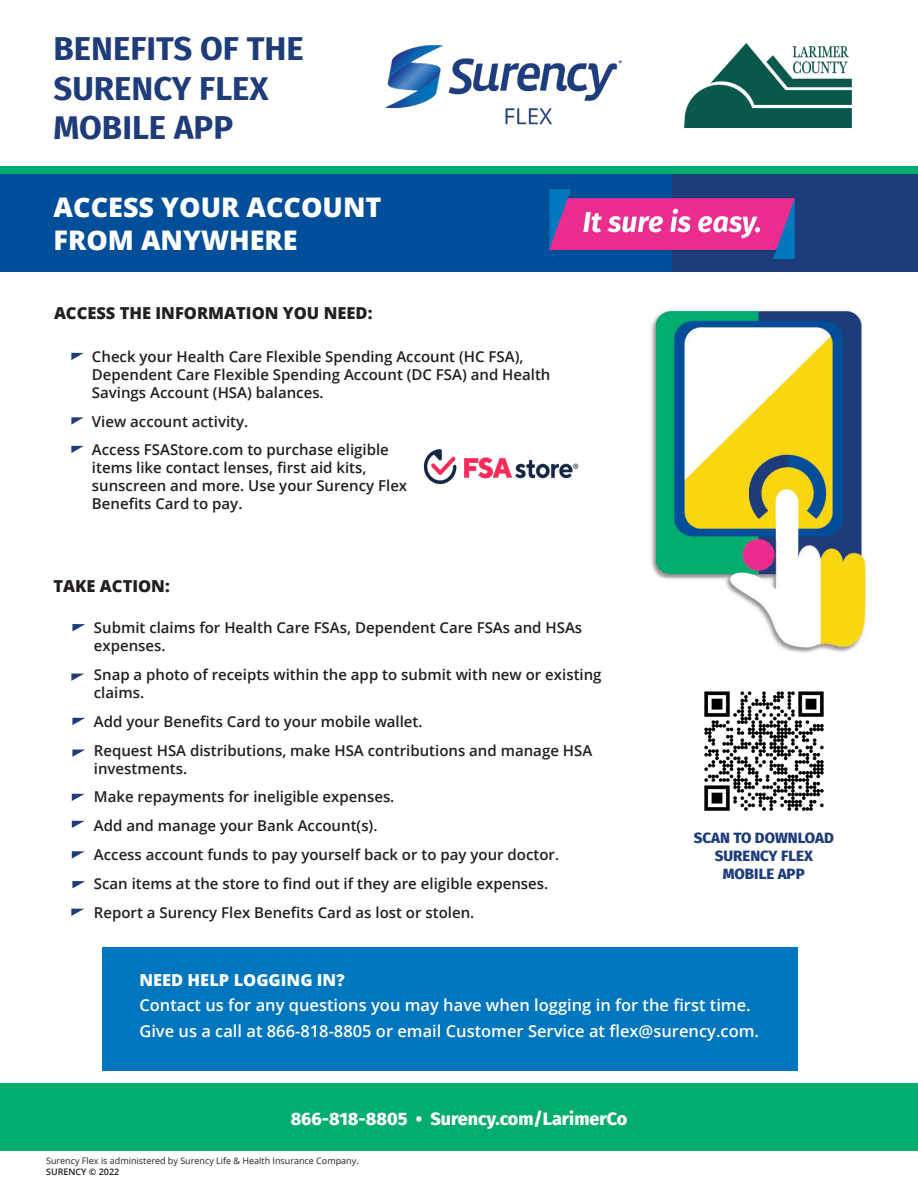
<style>
.page{position:relative;width:918px;height:1188px;background:#fff}
.page>*{position:absolute;margin:0;border:0;box-sizing:border-box;transform-origin:0 0}
.t1{font:700 33px "Fira Sans";color:#1e3c7a}
.t2{font:800 27px/32.4px "Open Sans";color:#fff}
.t3{font:800 18px "Fira Sans";color:#fff}
.t4{font:600 16.5px/25.5px "Open Sans";color:#fff}
.t5{font:800 16.5px "Open Sans";color:#231f20}
.t6{font:800 16.5px "Open Sans";color:#fff}
.t7{font:600 15px/18px "Open Sans";color:#231f20}
.t8{font:800 15px "Fira Sans";color:#1d3c7a}
.t9{font:9px "Open Sans";color:#231f20}
.t10{font:600 9px "Open Sans";color:#231f20}
</style>
<div class="page">
<div style="left:0;top:166px;width:918px;height:9px;background:#02ad6e"></div>
<div style="left:0;top:175px;width:743px;height:97px;background:#014e9a"></div>
<div style="left:673px;top:175px;width:245px;height:97px;background:#1e3c7a"></div>
<img style="left:385px;top:45px;width:237px;height:80px">
<img style="left:549px;top:184px;width:246px;height:82px">
<img style="left:651px;top:311px;width:215px;height:342px">
<svg style="left:71px;top:353px;width:13px;height:7px"></svg>
<svg style="left:71px;top:417px;width:13px;height:8px"></svg>
<svg style="left:71px;top:446px;width:13px;height:7px"></svg>
<div style="left:0;top:1084px;width:918px;height:67px;background:#02ad6e"></div>
<div style="left:102px;top:947px;width:696px;height:123px;background:#0076be"></div>
<img style="left:423px;top:449px;width:156px;height:36px">
<svg style="left:72px;top:851px;width:13px;height:8px"></svg>
<svg style="left:72px;top:624px;width:13px;height:7px"></svg>
<svg style="left:72px;top:718px;width:13px;height:7px"></svg>
<svg style="left:71px;top:674px;width:13px;height:7px"></svg>
<svg style="left:72px;top:794px;width:12px;height:7px"></svg>
<svg style="left:72px;top:821px;width:12px;height:7px"></svg>
<svg style="left:72px;top:749px;width:13px;height:8px"></svg>
<svg style="left:72px;top:881px;width:13px;height:7px"></svg>
<svg style="left:71px;top:909px;width:13px;height:7px"></svg>
<img style="left:704px;top:691px;width:120px;height:120px">
<img style="left:685px;top:43px;width:166px;height:85px">
<p class="t1" style="left:54px;top:21px;width:252px">BENEFITS OF THE</p>
<p class="t1" style="left:54px;top:60px;width:217px">SURENCY FLEX</p>
<p class="t1" style="left:54px;top:100px;width:181px">MOBILE APP</p>
<p class="t2" style="left:54px;top:190px;width:329px">ACCESS YOUR ACCOUNT<br>FROM ANYWHERE</p>
<p class="t5" style="left:54px;top:300px;width:320px">ACCESS THE INFORMATION YOU NEED:</p>
<p class="t7" style="left:92px;top:347px;width:460px">Check your Health Care Flexible Spending Account (HC FSA),<br>Dependent Care Flexible Spending Account (DC FSA) and Health<br>Savings Account (HSA) balances.</p>
<p class="t7" style="left:92px;top:412px;width:158px">View account activity.</p>
<p class="t7" style="left:92px;top:441px;width:317px">Access FSAStore.com to purchase eligible items like contact lenses, first aid kits, sunscreen and more. Use your Surency Flex Benefits Card to pay.</p>
<p class="t5" style="left:54px;top:574px;width:118px">TAKE ACTION:</p>
<p class="t7" style="left:94px;top:618px;width:490px">Submit claims for Health Care FSAs, Dependent Care FSAs and HSAs expenses.</p>
<p class="t7" style="left:94px;top:665px;width:509px">Snap a photo of receipts within the app to submit with new or existing claims.</p>
<p class="t7" style="left:94px;top:712px;width:330px">Add your Benefits Card to your mobile wallet.</p>
<p class="t7" style="left:94px;top:741px;width:500px">Request HSA distributions, make HSA contributions and manage HSA investments.</p>
<p class="t7" style="left:94px;top:788px;width:302px">Make repayments for ineligible expenses.</p>
<p class="t7" style="left:94px;top:816px;width:285px">Add and manage your Bank Account(s).</p>
<p class="t7" style="left:94px;top:845px;width:467px">Access account funds to pay yourself back or to pay your doctor.</p>
<p class="t7" style="left:94px;top:874px;width:456px">Scan items at the store to find out if they are eligible expenses.</p>
<p class="t7" style="left:94px;top:903px;width:382px">Report a Surency Flex Benefits Card as lost or stolen.</p>
<p class="t8" style="left:694px;top:824px;width:141px">SCAN TO DOWNLOAD</p>
<p class="t8" style="left:715px;top:842px;width:100px">SURENCY FLEX</p>
<p class="t8" style="left:723px;top:860px;width:83px">MOBILE APP</p>
<p class="t6" style="left:139px;top:967px;width:207px">NEED HELP LOGGING IN?</p>
<p class="t4" style="left:139px;top:992px;width:621px">Contact us for any questions you may have when logging in for the first time.<br>Give us a call at 866-818-8805 or email Customer Service at flex@surency.com.</p>
<p class="t3" style="left:291px;top:1103px;width:338px">866-818-8805 • Surency.com/LarimerCo</p>
<p class="t9" style="left:46px;top:1155px;width:314px">Surency Flex is administered by Surency Life &amp; Health Insurance Company.</p>
<p class="t10" style="left:46px;top:1165px;width:75px">SURENCY © 2022</p>
</div>
